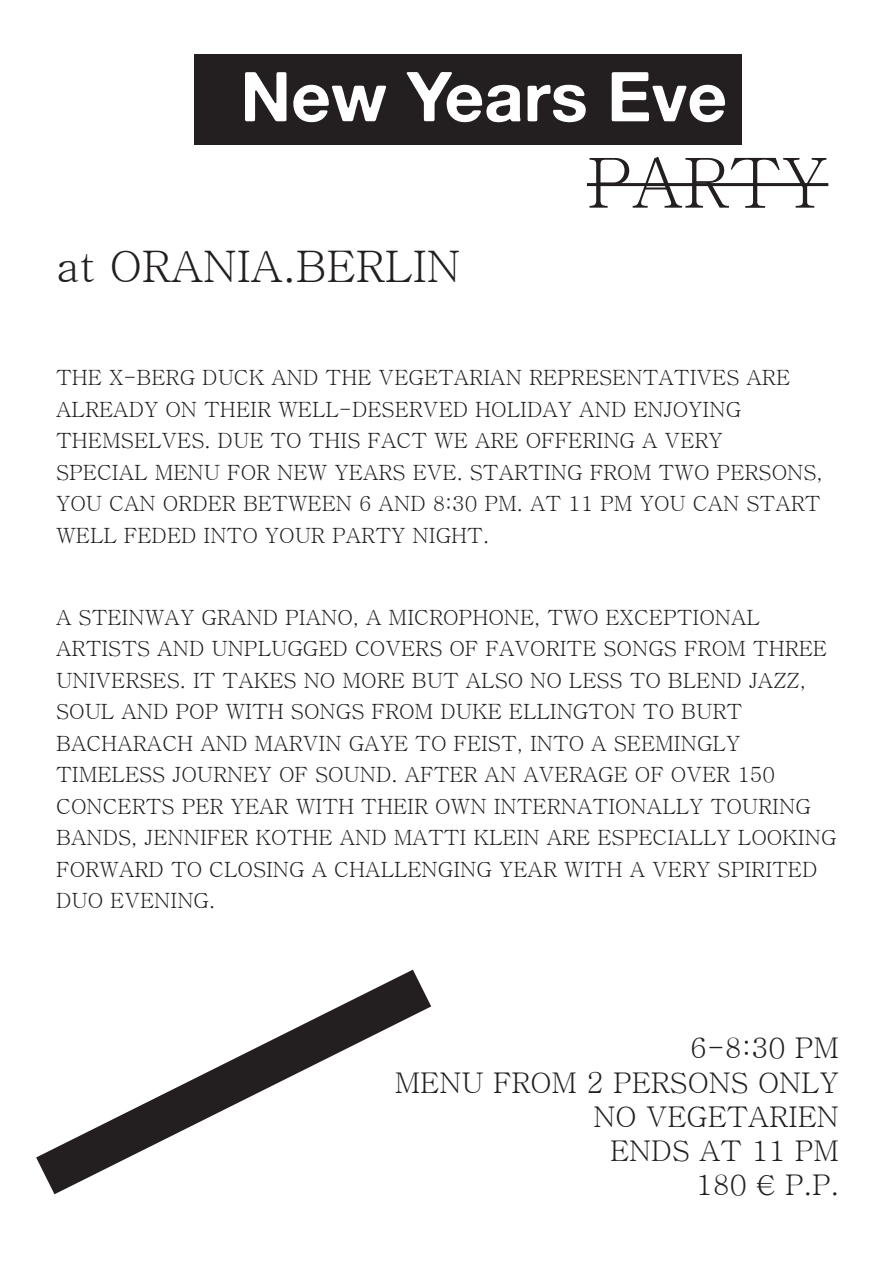
<style>
.page{position:relative;width:893px;height:1263px;background:#fff}
.page>*{position:absolute;margin:0;border:0;box-sizing:border-box;transform-origin:0 0}
.t1{font:69px "Alte Haas Grotesk Bold";color:#fff}
.t2{font:69px "Batang";color:#231f20}
.t3{font:43.5px "Batang";color:#231f20}
.t4{font:28.5px "Batang";color:#231f20}
.t5{font:21px/31.5px "Batang";color:#231f20}
</style>
<div class="page">
<div style="left:195px;top:54px;width:547px;height:90px;background:#231f20"></div>
<hr style="left:587px;top:183px;width:241px;height:3px;background:#231f20">
<svg style="left:36px;top:970px;width:395px;height:224px"></svg>
<p class="t1" style="left:240px;top:54px;width:488px">New Years Eve</p>
<p class="t3" style="left:56px;top:244px;width:406px">at ORANIA.BERLIN</p>
<p class="t2" style="left:587px;top:148px;width:243px">PARTY</p>
<p class="t5" style="left:56px;top:362px;width:735px">THE X-BERG DUCK AND THE VEGETARIAN REPRESENTATIVES ARE</p>
<p class="t5" style="left:56px;top:394px;width:687px">ALREADY ON THEIR WELL-DESERVED HOLIDAY AND ENJOYING</p>
<p class="t5" style="left:56px;top:425px;width:668px">THEMSELVES. DUE TO THIS FACT WE ARE OFFERING A VERY</p>
<p class="t5" style="left:56px;top:457px;width:768px;text-align:justify">SPECIAL MENU FOR NEW YEARS EVE. STARTING FROM TWO PERSONS, YOU CAN ORDER BETWEEN 6 AND 8:30 PM. AT 11 PM YOU CAN START WELL FEDED INTO YOUR PARTY NIGHT.</p>
<p class="t5" style="left:56px;top:601px;width:705px">A STEINWAY GRAND PIANO, A MICROPHONE, TWO EXCEPTIONAL</p>
<p class="t5" style="left:56px;top:633px;width:772px">ARTISTS AND UNPLUGGED COVERS OF FAVORITE SONGS FROM THREE<br>UNIVERSES. IT TAKES NO MORE BUT ALSO NO LESS TO BLEND JAZZ,<br>SOUL AND POP WITH SONGS FROM DUKE ELLINGTON TO BURT</p>
<p class="t5" style="left:56px;top:727px;width:686px">BACHARACH AND MARVIN GAYE TO FEIST, INTO A SEEMINGLY</p>
<p class="t5" style="left:56px;top:759px;width:782px">TIMELESS JOURNEY OF SOUND. AFTER AN AVERAGE OF OVER 150<br>CONCERTS PER YEAR WITH THEIR OWN INTERNATIONALLY TOURING BANDS, JENNIFER KOTHE AND MATTI KLEIN ARE ESPECIALLY LOOKING FORWARD TO CLOSING A CHALLENGING YEAR WITH A VERY SPIRITED DUO EVENING.</p>
<p class="t4" style="left:690px;top:1034px;width:150px">6-8:30 PM</p>
<p class="t4" style="left:395px;top:1068px;width:446px">MENU FROM 2 PERSONS ONLY</p>
<p class="t4" style="left:594px;top:1102px;width:247px">NO VEGETARIEN</p>
<p class="t4" style="left:610px;top:1136px;width:230px">ENDS AT 11 PM</p>
<p class="t4" style="left:696px;top:1170px;width:145px">180 € P.P.</p>
</div>
